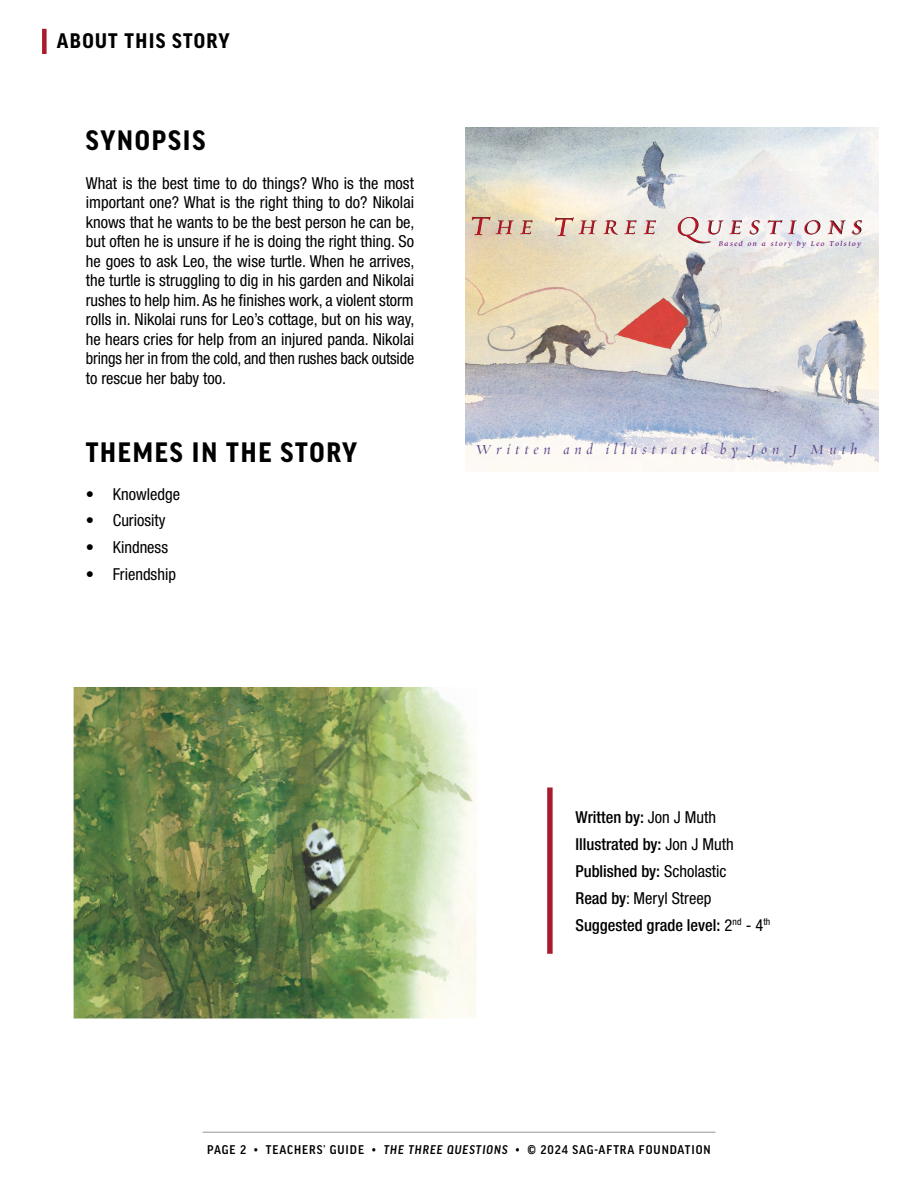
<style>
.page{position:relative;width:918px;height:1188px;background:#fff}
.page>*{position:absolute;margin:0;border:0;box-sizing:border-box;transform-origin:0 0}
.t1{font:700 30px "Good Headline Pro Narr";letter-spacing:.06em;color:#000101}
.t2{font:700 22.5px "Good Headline Pro Narr";letter-spacing:.06em;color:#000101}
.t3{font:italic 20.4px "Requiem Text HTF Small Caps";color:#c41425}
.t4{font:condensed 16.5px/19.5px "Helvetica Neue LT Pro";color:#000;text-align:justify}
.t5{font:500 condensed 16.5px/27px "Helvetica Neue LT Pro";color:#000}
.t6{font:15.75px "Requiem Fine HTF Italic";letter-spacing:.28em;color:#584187;scale:1.1 1}
.t7{font:500 13.5px "Good Headline Pro Narr";letter-spacing:.07em;color:#000}
.t8{font:italic 500 6.9px "Hiroshige";letter-spacing:.205em;color:#6c1b78}
.s1{font-size:27.15px}
.s2{font-weight:400}
.s3{font-family:"Good Headline Pro Narr Medium Ita";font-weight:400}
</style>
<div class="page">
<hr style="left:202px;top:1132px;width:514px;height:1px;background:#939598">
<div style="left:42px;top:29px;width:5px;height:25px;background:#a91a2d"></div>
<div style="left:547px;top:788px;width:6px;height:166px;background:#a91a2d"></div>
<img style="left:74px;top:687px;width:403px;height:331px">
<img style="left:465px;top:128px;width:413px;height:343px">
<div style="left:472px;top:217px;width:390px;height:26px;background:#000;opacity:.9"></div>
<h2 class="t2" style="left:57px;top:30px;width:174px">ABOUT THIS STORY</h2>
<h1 class="t1" style="left:86px;top:126px;width:121px">SYNOPSIS</h1>
<p class="t4" style="left:86px;top:173px;width:330px">What is the best time to do things? Who is the most important one? What is the right thing to do? Nikolai knows that he wants to be the best person he can be, but often he is unsure if he is doing the right thing. So he goes to ask Leo, the wise turtle. When he arrives, the turtle is struggling to dig in his garden and Nikolai rushes to help him. As he finishes work, a violent storm rolls in. Nikolai runs for Leo’s cottage, but on his way, he hears cries for help from an injured panda. Nikolai brings her in from the cold, and then rushes back outside to rescue her baby too.</p>
<h1 class="t1" style="left:86px;top:437px;width:273px">THEMES IN THE STORY</h1>
<p class="t4" style="left:86px;top:484px;width:96px">• Knowledge</p>
<p class="t4" style="left:86px;top:511px;width:81px">• Curiosity</p>
<p class="t4" style="left:86px;top:538px;width:84px">• Kindness</p>
<p class="t4" style="left:86px;top:565px;width:92px">• Friendship</p>
<p class="t3" style="left:469px;top:215px;width:399px"><span class="s1">T</span>HE <span class="s1">T</span>HREE <span class="s1">Q</span>UESTIONS</p>
<p class="t8" style="left:719px;top:240px;width:144px">Based on a story by Leo Tolstoy</p>
<p class="t6" style="left:476px;top:442px;width:348px">Written and illustrated by Jon J Muth</p>
<p class="t5" style="left:575px;top:803px;width:196px">Written by: <span class="s2">Jon J Muth<br></span>Illustrated by: <span class="s2">Jon J Muth<br></span>Published by: <span class="s2">Scholastic<br></span>Read by<span class="s2">: Meryl Streep<br></span>Suggested grade level: <span class="s2">2</span><sup>nd</sup> <span class="s2">- 4</span><sup>th</sup></p>
<p class="t7" style="left:207px;top:1143px;width:505px">PAGE 2 • TEACHERS’ GUIDE • <span class="s3">THE THREE QUESTIONS</span> • © 2024 SAG-AFTRA FOUNDATION</p>
</div>
